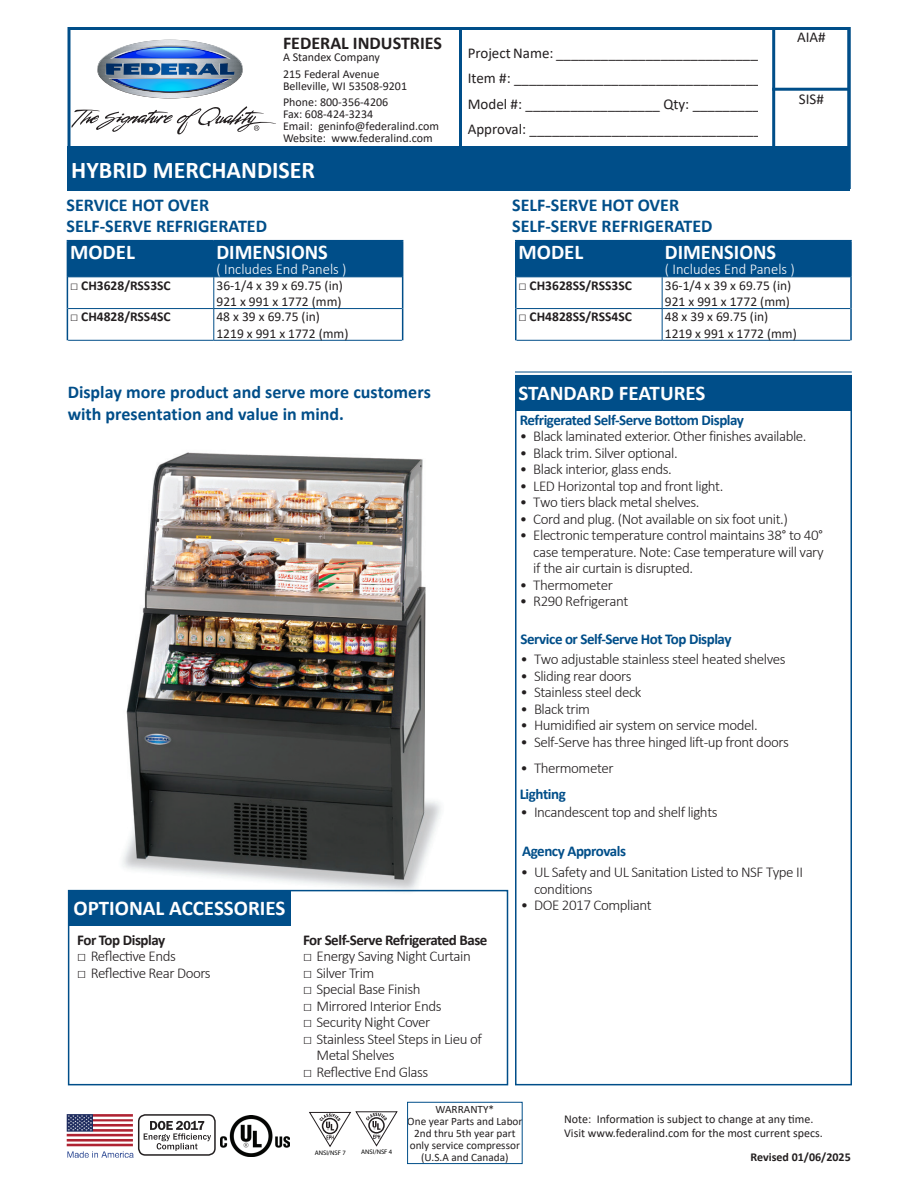
<style>
.page{position:relative;width:918px;height:1188px;background:#fff}
.page>*{position:absolute;margin:0;border:0;box-sizing:border-box;transform-origin:0 0}
.t1{font:700 24px "Calibri";color:#fff}
.t2{font:700 21px "Calibri";color:#fff}
.t3{font:700 18px/21.6px "Calibri";color:#004e89}
.t4{font:700 18px "Calibri";color:#231f20}
.t5{font:300 15px/16.5px "Calibri";letter-spacing:-.03em;color:#231f20}
.t6{font:15px/25.5px "Calibri";color:#231f20}
.t7{font:700 15px "Calibri";letter-spacing:-.03em;color:#004e89}
.t8{font:700 15px "Calibri";letter-spacing:-.03em;color:#231f20}
.t9{font:300 15px "Calibri";color:#fff}
.t10{font:13.5px/16.2px "Calibri";color:#231f20}
.t11{font:700 13.5px "Calibri";color:#231f20}
.t12{font:12px/16.5px "Calibri";color:#231f20}
.t13{font:700 12px "Calibri";color:#231f20}
.t14{font:11.25px/12px "Calibri";color:#231f20;text-align:center}
.t15{font:6.6px "Myriad Pro";color:#000}
</style>
<div class="page">
<svg style="left:72px;top:106px;width:204px;height:29px"></svg>
<svg style="left:97px;top:40px;width:146px;height:59px"></svg>
<div style="left:68px;top:27px;width:782px;height:162px;border:3px solid #004e89"></div>
<div style="left:68px;top:146px;width:782px;height:44px;background:#004e89"></div>
<div style="left:772px;top:27px;width:78px;height:162px;border:3px solid #004e89"></div>
<hr style="left:772px;top:88px;width:77px;height:3px;background:#004e89">
<hr style="left:459px;top:28px;width:3px;height:120px;background:#004e89">
<img style="left:67px;top:452px;width:429px;height:457px">
<div style="left:407px;top:1102px;width:116px;height:62px;border:1px solid #004e89"></div>
<img style="left:221px;top:1115px;width:68px;height:42px">
<img style="left:66px;top:1114px;width:68px;height:43px">
<div style="left:517px;top:241px;width:333px;height:35px;background:#004e89"></div>
<hr style="left:661px;top:241px;width:2px;height:35px;background:#004e89">
<hr style="left:517px;top:276px;width:145px;height:1px;background:#004e89">
<hr style="left:662px;top:276px;width:188px;height:1px;background:#004e89">
<hr style="left:662px;top:277px;width:1px;height:31px;background:#004e89">
<hr style="left:517px;top:308px;width:145px;height:1px;background:#004e89">
<hr style="left:662px;top:308px;width:188px;height:1px;background:#004e89">
<hr style="left:662px;top:309px;width:1px;height:31px;background:#004e89">
<hr style="left:517px;top:340px;width:145px;height:1px;background:#004e89">
<hr style="left:662px;top:340px;width:188px;height:1px;background:#004e89">
<hr style="left:515px;top:372px;width:147px;height:1px;background:#004e89">
<hr style="left:662px;top:372px;width:190px;height:1px;background:#004e89">
<hr style="left:515px;top:240px;width:147px;height:1px;background:#004e89">
<hr style="left:515px;top:241px;width:2px;height:36px;background:#004e89">
<hr style="left:662px;top:240px;width:190px;height:1px;background:#004e89">
<hr style="left:850px;top:241px;width:2px;height:36px;background:#004e89">
<hr style="left:515px;top:277px;width:2px;height:32px;background:#004e89">
<hr style="left:850px;top:277px;width:2px;height:32px;background:#004e89">
<hr style="left:515px;top:309px;width:2px;height:31px;background:#004e89">
<hr style="left:850px;top:309px;width:2px;height:31px;background:#004e89">
<div style="left:68px;top:241px;width:334px;height:35px;background:#004e89"></div>
<hr style="left:213px;top:241px;width:2px;height:35px;background:#004e89">
<hr style="left:68px;top:276px;width:146px;height:1px;background:#004e89">
<hr style="left:214px;top:276px;width:188px;height:1px;background:#004e89">
<hr style="left:213px;top:277px;width:1px;height:31px;background:#004e89">
<hr style="left:68px;top:308px;width:146px;height:1px;background:#004e89">
<hr style="left:214px;top:308px;width:188px;height:1px;background:#004e89">
<hr style="left:213px;top:309px;width:1px;height:31px;background:#004e89">
<hr style="left:68px;top:340px;width:146px;height:1px;background:#004e89">
<hr style="left:214px;top:340px;width:188px;height:1px;background:#004e89">
<hr style="left:67px;top:240px;width:147px;height:1px;background:#004e89">
<hr style="left:67px;top:241px;width:1px;height:36px;background:#004e89">
<hr style="left:214px;top:240px;width:189px;height:1px;background:#004e89">
<hr style="left:402px;top:241px;width:1px;height:36px;background:#004e89">
<hr style="left:67px;top:277px;width:1px;height:32px;background:#004e89">
<hr style="left:402px;top:277px;width:1px;height:32px;background:#004e89">
<hr style="left:67px;top:309px;width:1px;height:31px;background:#004e89">
<hr style="left:402px;top:309px;width:1px;height:31px;background:#004e89">
<div style="left:515px;top:375px;width:337px;height:710px;border:2px solid #004e89"></div>
<div style="left:515px;top:375px;width:335px;height:35px;background:#004e89"></div>
<div style="left:68px;top:890px;width:440px;height:195px;border:2px solid #004e89"></div>
<div style="left:69px;top:891px;width:222px;height:35px;background:#004e89"></div>
<div style="left:138px;top:1114px;width:78px;height:42px;border:2px solid #231f20;border-radius:7px"></div>
<svg style="left:144px;top:1121px;width:67px;height:30px"></svg>
<svg style="left:309px;top:1111px;width:89px;height:36px"></svg>
<p class="t4" style="left:283px;top:30px;width:160px">FEDERAL INDUSTRIES</p>
<p class="t12" style="left:283px;top:49px;width:98px">A Standex Company<br>215 Federal Avenue</p>
<p class="t12" style="left:283px;top:77px;width:126px">Belleville, WI 53508-9201<br>Phone: 800-356-4206</p>
<p class="t12" style="left:283px;top:108px;width:157px;line-height:12px">Fax: 608-424-3234<br>Email: geninfo@federalind.com<br>Website: www.federalind.com</p>
<h1 class="t1" style="left:71px;top:153px;width:245px">HYBRID MERCHANDISER</h1>
<p class="t6" style="left:468px;top:40px;width:299px">Project Name: ____________________________ Item #: _________________________________ Model #: __________________ Qty: _________ Approval: _______________________________</p>
<p class="t3" style="left:67px;top:194px;width:202px">SERVICE HOT OVER<br>SELF-SERVE REFRIGERATED</p>
<p class="t3" style="left:512px;top:194px;width:202px">SELF-SERVE HOT OVER<br>SELF-SERVE REFRIGERATED</p>
<p class="t6" style="left:797px;top:24px;width:30px">AIA#</p>
<p class="t6" style="left:799px;top:86px;width:27px">SIS#</p>
<h2 class="t2" style="left:70px;top:237px;width:66px">MODEL</h2>
<h2 class="t2" style="left:216px;top:237px;width:113px">DIMENSIONS</h2>
<p class="t9" style="left:216px;top:260px;width:132px">( Includes End Panels )</p>
<p class="t11" style="left:70px;top:276px;width:102px">□ CH3628/RSS3SC</p>
<p class="t10" style="left:216px;top:277px;width:128px">36-1/4 x 39 x 69.75 (in)<br>921 x 991 x 1772 (mm)</p>
<p class="t11" style="left:70px;top:307px;width:102px">□ CH4828/RSS4SC</p>
<p class="t10" style="left:216px;top:308px;width:133px">48 x 39 x 69.75 (in)<br>1219 x 991 x 1772 (mm)</p>
<p class="t3" style="left:68px;top:381px;width:365px">Display more product and serve more customers with presentation and value in mind.</p>
<h2 class="t2" style="left:518px;top:237px;width:66px">MODEL</h2>
<h2 class="t2" style="left:665px;top:237px;width:113px">DIMENSIONS</h2>
<p class="t9" style="left:665px;top:260px;width:132px">( Includes End Panels )</p>
<p class="t11" style="left:518px;top:276px;width:115px">□ CH3628SS/RSS3SC</p>
<p class="t10" style="left:665px;top:277px;width:128px">36-1/4 x 39 x 69.75 (in)<br>921 x 991 x 1772 (mm)</p>
<p class="t11" style="left:518px;top:307px;width:115px">□ CH4828SS/RSS4SC</p>
<p class="t10" style="left:665px;top:308px;width:133px">48 x 39 x 69.75 (in)<br>1219 x 991 x 1772 (mm)</p>
<h2 class="t2" style="left:519px;top:379px;width:188px">STANDARD FEATURES</h2>
<p class="t7" style="left:520px;top:409px;width:226px">Refrigerated Self-Serve Bottom Display</p>
<p class="t5" style="left:520px;top:428px;width:288px">• Black laminated exterior. Other finishes available.</p>
<p class="t5" style="left:520px;top:444px;width:160px">• Black trim. Silver optional.</p>
<p class="t5" style="left:520px;top:461px;width:154px">• Black interior, glass ends.</p>
<p class="t5" style="left:520px;top:477px;width:205px">• LED Horizontal top and front light.</p>
<p class="t5" style="left:520px;top:494px;width:181px">• Two tiers black metal shelves.</p>
<p class="t5" style="left:520px;top:510px;width:270px">• Cord and plug. (Not available on six foot unit.)</p>
<p class="t5" style="left:533px;top:527px;width:292px;text-align:justify;text-indent:-13px">• Electronic temperature control maintains 38° to 40° case temperature. Note: Case temperature will vary if the air curtain is disrupted.</p>
<p class="t5" style="left:520px;top:576px;width:95px">• Thermometer</p>
<p class="t5" style="left:520px;top:593px;width:110px">• R290 Refrigerant</p>
<p class="t7" style="left:521px;top:628px;width:212px">Service or Self-Serve Hot Top Display</p>
<p class="t5" style="left:521px;top:651px;width:267px">• Two adjustable stainless steel heated shelves</p>
<p class="t5" style="left:521px;top:667px;width:113px">• Sliding rear doors</p>
<p class="t5" style="left:521px;top:684px;width:123px">• Stainless steel deck</p>
<p class="t5" style="left:521px;top:700px;width:71px">• Black trim</p>
<p class="t5" style="left:521px;top:717px;width:239px">• Humidified air system on service model.</p>
<p class="t5" style="left:521px;top:733px;width:270px">• Self-Serve has three hinged lift-up front doors</p>
<p class="t5" style="left:521px;top:759px;width:95px">• Thermometer</p>
<p class="t7" style="left:520px;top:783px;width:48px">Lighting</p>
<p class="t5" style="left:521px;top:804px;width:199px">• Incandescent top and shelf lights</p>
<p class="t7" style="left:522px;top:840px;width:105px">Agency Approvals</p>
<p class="t5" style="left:534px;top:864px;width:271px;text-indent:-13px">• UL Safety and UL Sanitation Listed to NSF Type II conditions</p>
<h2 class="t2" style="left:74px;top:894px;width:213px">OPTIONAL ACCESSORIES</h2>
<p class="t5" style="left:521px;top:897px;width:132px">• DOE 2017 Compliant</p>
<p class="t8" style="left:77px;top:929px;width:89px">For Top Display</p>
<p class="t5" style="left:77px;top:948px;width:100px">□ Reflective Ends</p>
<p class="t5" style="left:77px;top:964px;width:135px">□ Reflective Rear Doors</p>
<p class="t8" style="left:303px;top:929px;width:186px">For Self-Serve Refrigerated Base</p>
<p class="t5" style="left:303px;top:948px;width:169px">□ Energy Saving Night Curtain</p>
<p class="t5" style="left:303px;top:964px;width:73px">□ Silver Trim</p>
<p class="t5" style="left:303px;top:981px;width:119px">□ Special Base Finish</p>
<p class="t5" style="left:303px;top:997px;width:140px">□ Mirrored Interior Ends</p>
<p class="t5" style="left:303px;top:1014px;width:129px">□ Security Night Cover</p>
<p class="t5" style="left:316px;top:1030px;width:167px;text-indent:-13px">□ Stainless Steel Steps in Lieu of<br>Metal Shelves</p>
<p class="t5" style="left:303px;top:1063px;width:127px">□ Reflective End Glass</p>
<p class="t15" style="left:315px;top:1148px;width:33px">ANSI/NSF 7</p>
<p class="t15" style="left:361px;top:1148px;width:33px">ANSI/NSF 4</p>
<p class="t14" style="left:407px;top:1103px;width:117px">WARRANTY*<br>One year Parts and Labor<br>2nd thru 5th year part only service compressor (U.S.A and Canada)</p>
<p class="t12" style="left:564px;top:1111px;width:260px;line-height:14.4px">Note: Information is subject to change at any time.<br>Visit www.federalind.com for the most current specs.</p>
<p class="t13" style="left:750px;top:1149px;width:102px">Revised 01/06/2025</p>
</div>
